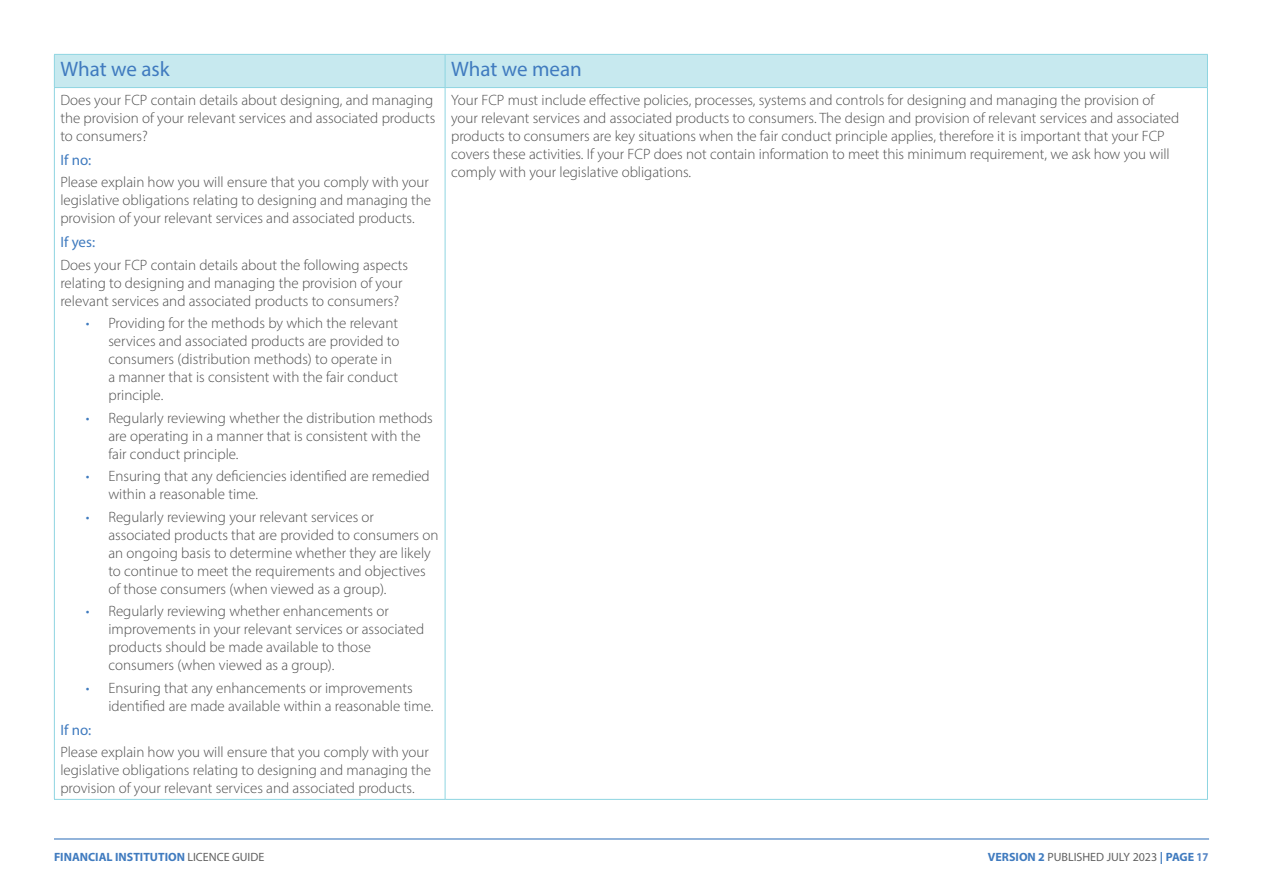
<style>
.page{position:relative;width:1263px;height:893px;background:#fff}
.page>*{position:absolute;margin:0;border:0;box-sizing:border-box;transform-origin:0 0}
.t1{font:21px "Myriad Pro";color:#407bbf}
.t2{font:300 15px/18px "Myriad Pro";color:#4d4d4d}
.t3{font:15px "Myriad Pro";color:#407bbf}
.t4{font:700 12px "Myriad Pro";color:#407bbf}
.t5{font:12px "Myriad Pro";color:#616161}
.s1{color:#407bbf}
.s2{font-weight:400;color:#616161}
.s3{font-weight:700;color:#407bbf}
.s4{font-weight:700;color:#5484c4}
</style>
<div class="page">
<hr style="left:54px;top:838px;width:1155px;height:1px;background:#407bbf">
<div style="left:55px;top:55px;width:1152px;height:32px;background:#c7e9ef"></div>
<hr style="left:54px;top:54px;width:391px;height:1px;background:#8ed5e1">
<hr style="left:54px;top:55px;width:1px;height:32px;background:#8ed5e1">
<hr style="left:445px;top:54px;width:763px;height:1px;background:#8ed5e1">
<hr style="left:445px;top:55px;width:1px;height:32px;background:#8ed5e1">
<hr style="left:1207px;top:55px;width:1px;height:32px;background:#8ed5e1">
<hr style="left:54px;top:87px;width:391px;height:1px;background:#8ed5e1">
<hr style="left:54px;top:88px;width:1px;height:711px;background:#8ed5e1">
<hr style="left:445px;top:87px;width:763px;height:1px;background:#8ed5e1">
<hr style="left:445px;top:88px;width:1px;height:711px;background:#8ed5e1">
<hr style="left:1207px;top:88px;width:1px;height:711px;background:#8ed5e1">
<hr style="left:54px;top:799px;width:391px;height:1px;background:#8ed5e1">
<hr style="left:445px;top:799px;width:763px;height:1px;background:#8ed5e1">
<p class="t1" style="left:60px;top:56px;width:111px">What we ask</p>
<p class="t1" style="left:451px;top:56px;width:132px">What we mean</p>
<p class="t2" style="left:60px;top:91px;width:376px">Does your FCP contain details about designing, and managing the provision of your relevant services and associated products to consumers?</p>
<p class="t3" style="left:60px;top:151px;width:32px">If no:</p>
<p class="t2" style="left:60px;top:173px;width:372px">Please explain how you will ensure that you comply with your legislative obligations relating to designing and managing the provision of your relevant services and associated products.</p>
<p class="t3" style="left:60px;top:233px;width:36px">If yes:</p>
<p class="t2" style="left:60px;top:256px;width:349px">Does your FCP contain details about the following aspects relating to designing and managing the provision of your relevant services and associated products to consumers?</p>
<p class="t2" style="left:108px;top:314px;width:293px;text-indent:-22px"><span class="s1">•</span> Providing for the methods by which the relevant services and associated products are provided to consumers (distribution methods) to operate in a manner that is consistent with the fair conduct principle.</p>
<p class="t2" style="left:108px;top:409px;width:326px;text-indent:-22px"><span class="s1">•</span> Regularly reviewing whether the distribution methods are operating in a manner that is consistent with the fair conduct principle.</p>
<p class="t2" style="left:108px;top:467px;width:323px;text-indent:-22px"><span class="s1">•</span> Ensuring that any deficiencies identified are remedied within a reasonable time.</p>
<p class="t2" style="left:108px;top:508px;width:332px;text-indent:-22px"><span class="s1">•</span> Regularly reviewing your relevant services or associated products that are provided to consumers on an ongoing basis to determine whether they are likely to continue to meet the requirements and objectives of those consumers (when viewed as a group).</p>
<p class="t2" style="left:108px;top:602px;width:317px;text-indent:-22px"><span class="s1">•</span> Regularly reviewing whether enhancements or improvements in your relevant services or associated products should be made available to those consumers (when viewed as a group).</p>
<p class="t2" style="left:108px;top:679px;width:327px;text-indent:-22px"><span class="s1">•</span> Ensuring that any enhancements or improvements identified are made available within a reasonable time.</p>
<p class="t3" style="left:60px;top:721px;width:32px">If no:</p>
<p class="t2" style="left:60px;top:743px;width:372px">Please explain how you will ensure that you comply with your legislative obligations relating to designing and managing the provision of your relevant services and associated products.</p>
<p class="t2" style="left:451px;top:91px;width:730px">Your FCP must include effective policies, processes, systems and controls for designing and managing the provision of your relevant services and associated products to consumers. The design and provision of relevant services and associated products to consumers are key situations when the fair conduct principle applies, therefore it is important that your FCP covers these activities. If your FCP does not contain information to meet this minimum requirement, we ask how you will comply with your legislative obligations.</p>
<p class="t4" style="left:54px;top:849px;width:212px">FINANCIAL INSTITUTION <span class="s2">LICENCE GUIDE</span></p>
<p class="t5" style="left:988px;top:849px;width:222px"><span class="s3">VERSION 2</span> PUBLISHED JULY 2023 <span class="s3">| PAGE</span> <span class="s4">17</span></p>
</div>
